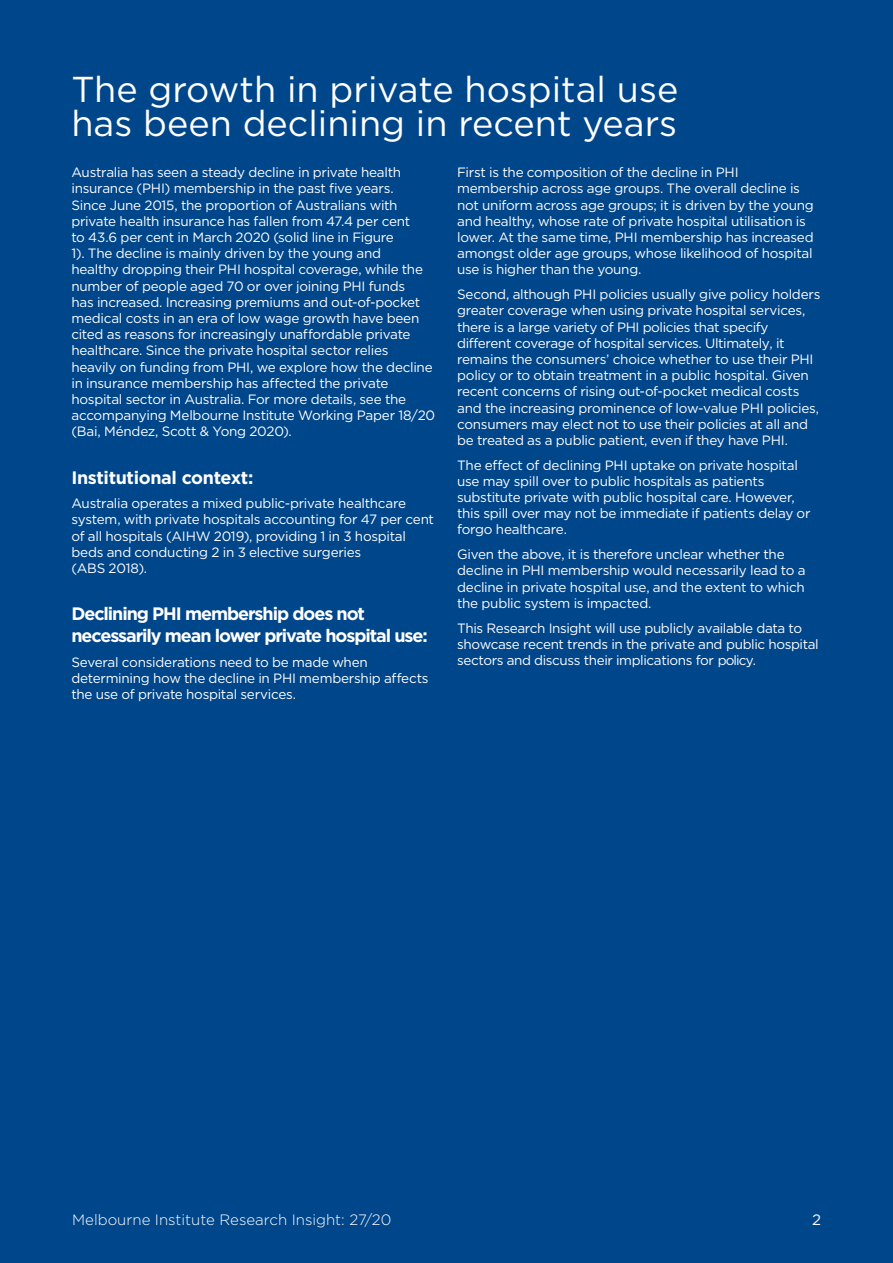
<style>
.page{position:relative;width:893px;height:1263px;background:#00468b}
.page>*{position:absolute;margin:0;border:0;box-sizing:border-box;transform-origin:0 0}
.t1{font:36px/34.5px "Gotham HTF";color:#fff}
.t2{font:700 18px/21.6px "Gotham HTF";letter-spacing:-.06em;color:#fff}
.t3{font:700 18px "Gotham HTF";letter-spacing:-.02em;color:#fff}
.t4{font:300 15px "Gotham HTF";color:#fff}
.t5{font:15px "Gotham HTF";color:#fff}
.t6{font:13.5px/16.2px "Gotham HTF";letter-spacing:-.02em;color:#fff}
</style>
<div class="page">
<h1 class="t1" style="left:71px;top:71px;width:608px">The growth in private hospital use has been declining in recent years</h1>
<p class="t6" style="left:71px;top:164px;width:365px">Australia has seen a steady decline in private health insurance (PHI) membership in the past five years.<br>Since June 2015, the proportion of Australians with private health insurance has fallen from 47.4 per cent<br>to 43.6 per cent in March 2020 (solid line in Figure<br>1). The decline is mainly driven by the young and<br>healthy dropping their PHI hospital coverage, while the number of people aged 70 or over joining PHI funds<br>has increased. Increasing premiums and out-of-pocket medical costs in an era of low wage growth have been cited as reasons for increasingly unaffordable private healthcare. Since the private hospital sector relies heavily on funding from PHI, we explore how the decline in insurance membership has affected the private hospital sector in Australia. For more details, see the accompanying Melbourne Institute Working Paper 18/20 (Bai, Méndez, Scott &amp; Yong 2020).</p>
<h2 class="t3" style="left:71px;top:467px;width:183px">Institutional context:</h2>
<p class="t6" style="left:71px;top:495px;width:364px">Australia operates a mixed public-private healthcare system, with private hospitals accounting for 47 per cent of all hospitals (AIHW 2019), providing 1 in 3 hospital beds and conducting 2 in 3 elective surgeries<br>(ABS 2018).</p>
<h2 class="t2" style="left:71px;top:602px;width:358px">Declining PHI membership does not necessarily mean lower private hospital use:</h2>
<p class="t6" style="left:71px;top:653px;width:359px">Several considerations need to be made when determining how the decline in PHI membership affects the use of private hospital services.</p>
<p class="t6" style="left:457px;top:164px;width:358px">First is the composition of the decline in PHI membership across age groups. The overall decline is not uniform across age groups; it is driven by the young and healthy, whose rate of private hospital utilisation is lower. At the same time, PHI membership has increased amongst older age groups, whose likelihood of hospital use is higher than the young.</p>
<p class="t6" style="left:457px;top:286px;width:365px">Second, although PHI policies usually give policy holders greater coverage when using private hospital services, there is a large variety of PHI policies that specify different coverage of hospital services. Ultimately, it remains the consumers’ choice whether to use their PHI policy or to obtain treatment in a public hospital. Given recent concerns of rising out-of-pocket medical costs and the increasing prominence of low-value PHI policies, consumers may elect not to use their policies at all and be treated as a public patient, even if they have PHI.</p>
<p class="t6" style="left:457px;top:457px;width:355px">The effect of declining PHI uptake on private hospital use may spill over to public hospitals as patients substitute private with public hospital care. However, this spill over may not be immediate if patients delay or forgo healthcare.</p>
<p class="t6" style="left:457px;top:546px;width:350px">Given the above, it is therefore unclear whether the decline in PHI membership would necessarily lead to a decline in private hospital use, and the extent to which the public system is impacted.</p>
<p class="t6" style="left:457px;top:619px;width:363px">This Research Insight will use publicly available data to showcase recent trends in the private and public hospital sectors and discuss their implications for policy.</p>
<p class="t4" style="left:72px;top:1212px;width:321px">Melbourne Institute Research Insight: 27/20</p>
<p class="t5" style="left:812px;top:1212px;width:10px">2</p>
</div>
